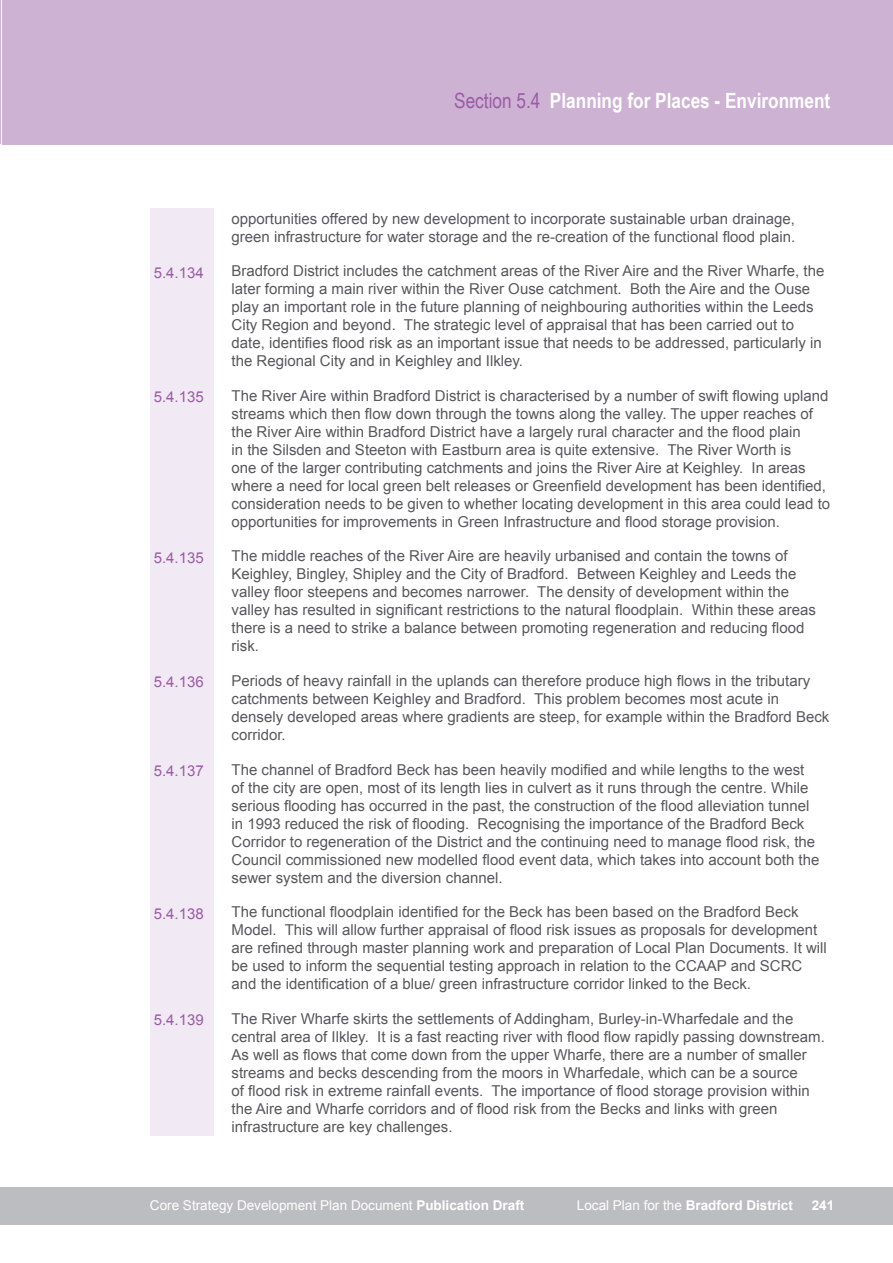
<style>
.page{position:relative;width:893px;height:1263px;background:#fff}
.page>*{position:absolute;margin:0;border:0;box-sizing:border-box;transform-origin:0 0}
.t1{font:700 21px "Arial Narrow";color:#fff}
.t2{font:15px/18px "Arial";color:#57585a}
.t3{font:15px "Arial";color:#9b5ba5}
.t4{font:13.5px "Arial";color:#fff}
.t5{font:700 13.5px "Arial";color:#fff}
.s1{font-weight:400;color:#9b5ba5}
.s2{font-weight:700}
.s3{font-weight:400}
</style>
<div class="page">
<hr style="left:0;top:1186px;width:1px;height:38px;background:#bcbdc0">
<hr style="left:0;top:0;width:1px;height:144px;background:#cdb2d4">
<div style="left:1px;top:1186px;width:892px;height:38px;background:#bcbdc0"></div>
<div style="left:2px;top:0;width:891px;height:145px;background:#cdb2d4"></div>
<div style="left:150px;top:208px;width:64px;height:927px;background:#f1eaf4"></div>
<h1 class="t1" style="left:454px;top:85px;width:378px"><span class="s1">Section 5.4</span> Planning for Places - Environment</h1>
<p class="t3" style="left:154px;top:263px;width:52px">5.4.134</p>
<p class="t3" style="left:154px;top:387px;width:52px">5.4.135</p>
<p class="t3" style="left:154px;top:548px;width:52px">5.4.135</p>
<p class="t3" style="left:154px;top:672px;width:52px">5.4.136</p>
<p class="t3" style="left:154px;top:761px;width:52px">5.4.137</p>
<p class="t3" style="left:154px;top:903px;width:52px">5.4.138</p>
<p class="t3" style="left:154px;top:1010px;width:52px">5.4.139</p>
<p class="t2" style="left:232px;top:209px;width:565px">opportunities offered by new development to incorporate sustainable urban drainage, green infrastructure for water storage and the re-creation of the functional flood plain.</p>
<p class="t2" style="left:232px;top:262px;width:594px">Bradford District includes the catchment areas of the River Aire and the River Wharfe, the later forming a main river within the River Ouse catchment. Both the Aire and the Ouse play an important role in the future planning of neighbouring authorities within the Leeds City Region and beyond. The strategic level of appraisal that has been carried out to date, identifies flood risk as an important issue that needs to be addressed, particularly in the Regional City and in Keighley and Ilkley.</p>
<p class="t2" style="left:232px;top:386px;width:600px">The River Aire within Bradford District is characterised by a number of swift flowing upland streams which then flow down through the towns along the valley. The upper reaches of the River Aire within Bradford District have a largely rural character and the flood plain<br>in the Silsden and Steeton with Eastburn area is quite extensive. The River Worth is<br>one of the larger contributing catchments and joins the River Aire at Keighley. In areas where a need for local green belt releases or Greenfield development has been identified, consideration needs to be given to whether locating development in this area could lead to opportunities for improvements in Green Infrastructure and flood storage provision.</p>
<p class="t2" style="left:232px;top:547px;width:586px">The middle reaches of the River Aire are heavily urbanised and contain the towns of Keighley, Bingley, Shipley and the City of Bradford. Between Keighley and Leeds the valley floor steepens and becomes narrower. The density of development within the valley has resulted in significant restrictions to the natural floodplain. Within these areas there is a need to strike a balance between promoting regeneration and reducing flood risk.</p>
<p class="t2" style="left:232px;top:671px;width:599px">Periods of heavy rainfall in the uplands can therefore produce high flows in the tributary catchments between Keighley and Bradford. This problem becomes most acute in densely developed areas where gradients are steep, for example within the Bradford Beck corridor.</p>
<p class="t2" style="left:232px;top:760px;width:589px">The channel of Bradford Beck has been heavily modified and while lengths to the west of the city are open, most of its length lies in culvert as it runs through the centre. While serious flooding has occurred in the past, the construction of the flood alleviation tunnel in 1993 reduced the risk of flooding. Recognising the importance of the Bradford Beck Corridor to regeneration of the District and the continuing need to manage flood risk, the Council commissioned new modelled flood event data, which takes into account both the sewer system and the diversion channel.</p>
<p class="t2" style="left:232px;top:902px;width:597px">The functional floodplain identified for the Beck has been based on the Bradford Beck Model. This will allow further appraisal of flood risk issues as proposals for development are refined through master planning work and preparation of Local Plan Documents. It will be used to inform the sequential testing approach in relation to the CCAAP and SCRC and the identification of a blue/ green infrastructure corridor linked to the Beck.</p>
<p class="t2" style="left:232px;top:1009px;width:595px">The River Wharfe skirts the settlements of Addingham, Burley-in-Wharfedale and the central area of Ilkley. It is a fast reacting river with flood flow rapidly passing downstream.<br>As well as flows that come down from the upper Wharfe, there are a number of smaller streams and becks descending from the moors in Wharfedale, which can be a source<br>of flood risk in extreme rainfall events. The importance of flood storage provision within the Aire and Wharfe corridors and of flood risk from the Becks and links with green infrastructure are key challenges.</p>
<p class="t4" style="left:150px;top:1195px;width:376px">Core Strategy Development Plan Document <span class="s2">Publication Draft</span></p>
<p class="t5" style="left:577px;top:1195px;width:218px"><span class="s3">Local Plan for the</span> Bradford District</p>
<p class="t5" style="left:812px;top:1195px;width:24px">241</p>
</div>
